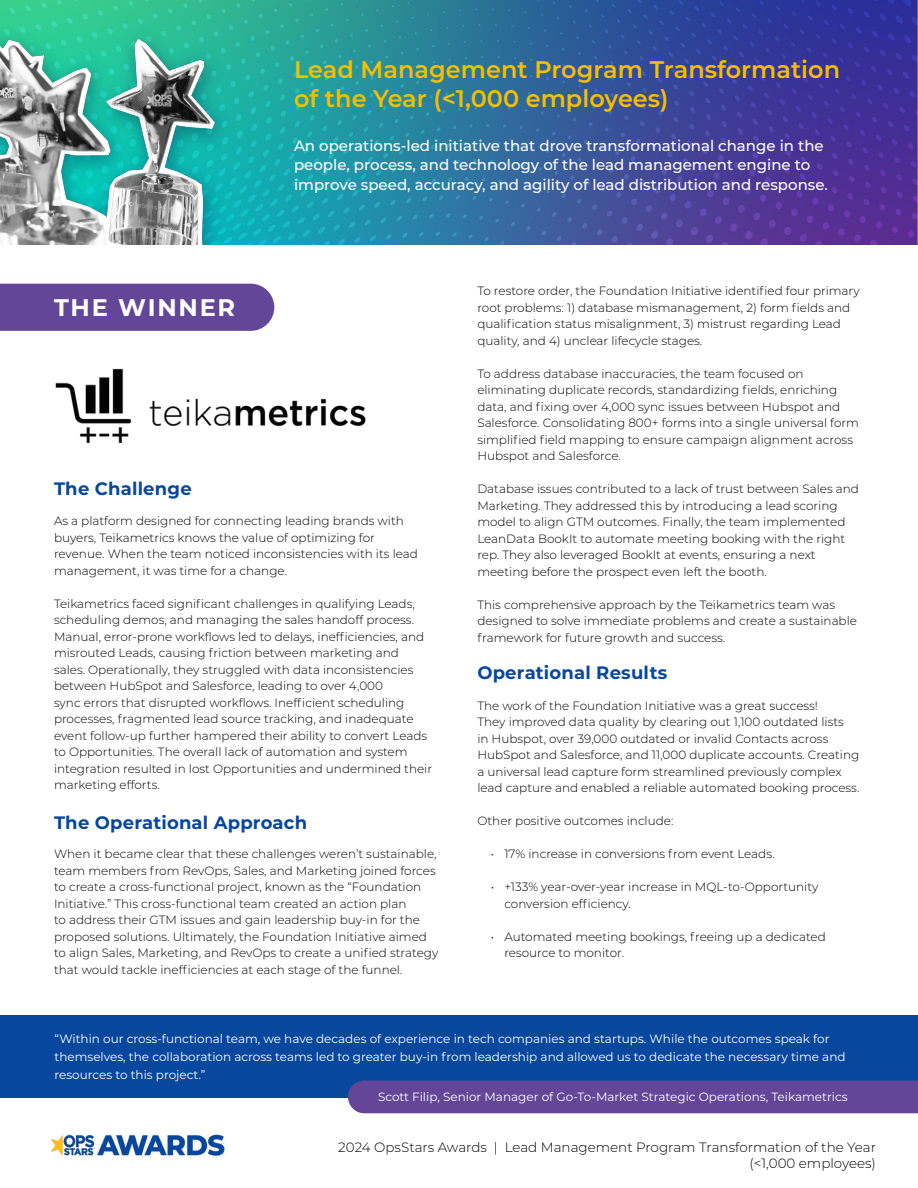
<style>
.page{position:relative;width:918px;height:1188px;background:#fff}
.page>*{position:absolute;margin:0;border:0;box-sizing:border-box;transform-origin:0 0}
.t1{font:600 24px/28.8px "Montserrat";color:#f5be00}
.t2{font:700 24px "Montserrat";letter-spacing:.075em;color:#fff}
.t3{font:700 18px "Montserrat";letter-spacing:.01em;color:#07479d}
.t4{font:500 15px/19.5px "Montserrat";color:#fff}
.t5{font:300 13.5px/16.2px "Montserrat";color:#000;text-align:right}
.t6{font:300 12px/16.5px "Montserrat";color:#000}
.t7{font:12px/18px "Montserrat";color:#fff}
</style>
<div class="page">
<img style="left:0;top:0;width:918px;height:244px">
<img style="left:51px;top:1134px;width:174px;height:22px">
<img style="left:0;top:16px;width:242px;height:228px">
<div style="left:0;top:284px;width:274px;height:47px;background:#644698"></div>
<div style="left:0;top:1015px;width:918px;height:83px;background:#07479d"></div>
<div style="left:348px;top:1081px;width:570px;height:32px;background:#644698"></div>
<img style="left:55px;top:368px;width:311px;height:76px">
<h1 class="t1" style="left:294px;top:54px;width:548px">Lead Management Program Transformation of the Year (&lt;1,000 employees)</h1>
<p class="t4" style="left:294px;top:135px;width:536px">An operations-led initiative that drove transformational change in the people, process, and technology of the lead management engine to improve speed, accuracy, and agility of lead distribution and response.</p>
<h1 class="t2" style="left:54px;top:290px;width:183px">THE WINNER</h1>
<h2 class="t3" style="left:54px;top:476px;width:139px">The Challenge</h2>
<p class="t6" style="left:54px;top:513px;width:365px">As a platform designed for connecting leading brands with buyers, Teikametrics knows the value of optimizing for revenue. When the team noticed inconsistencies with its lead management, it was time for a change.</p>
<p class="t6" style="left:54px;top:595px;width:380px">Teikametrics faced significant challenges in qualifying Leads, scheduling demos, and managing the sales handoff process.<br>Manual, error-prone workflows led to delays, inefficiencies, and misrouted Leads, causing friction between marketing and sales. Operationally, they struggled with data inconsistencies between HubSpot and Salesforce, leading to over 4,000<br>sync errors that disrupted workflows. Inefficient scheduling processes, fragmented lead source tracking, and inadequate event follow-up further hampered their ability to convert Leads to Opportunities. The overall lack of automation and system integration resulted in lost Opportunities and undermined their marketing efforts.</p>
<h2 class="t3" style="left:54px;top:810px;width:255px">The Operational Approach</h2>
<p class="t6" style="left:54px;top:845px;width:386px">When it became clear that these challenges weren’t sustainable, team members from RevOps, Sales, and Marketing joined forces to create a cross-functional project, known as the “Foundation Initiative.” This cross-functional team created an action plan<br>to address their GTM issues and gain leadership buy-in for the proposed solutions. Ultimately, the Foundation Initiative aimed to align Sales, Marketing, and RevOps to create a unified strategy that would tackle inefficiencies at each stage of the funnel.</p>
<p class="t6" style="left:477px;top:282px;width:384px">To restore order, the Foundation Initiative identified four primary root problems: 1) database mismanagement, 2) form fields and qualification status misalignment, 3) mistrust regarding Lead quality, and 4) unclear lifecycle stages.</p>
<p class="t6" style="left:477px;top:365px;width:383px">To address database inaccuracies, the team focused on eliminating duplicate records, standardizing fields, enriching data, and fixing over 4,000 sync issues between Hubspot and Salesforce. Consolidating 800+ forms into a single universal form simplified field mapping to ensure campaign alignment across Hubspot and Salesforce.</p>
<p class="t6" style="left:477px;top:480px;width:383px">Database issues contributed to a lack of trust between Sales and Marketing. They addressed this by introducing a lead scoring model to align GTM outcomes. Finally, the team implemented LeanData BookIt to automate meeting booking with the right rep. They also leveraged BookIt at events, ensuring a next meeting before the prospect even left the booth.</p>
<p class="t6" style="left:477px;top:596px;width:381px">This comprehensive approach by the Teikametrics team was designed to solve immediate problems and create a sustainable framework for future growth and success.</p>
<h2 class="t3" style="left:477px;top:660px;width:192px">Operational Results</h2>
<p class="t6" style="left:477px;top:697px;width:384px">The work of the Foundation Initiative was a great success!<br>They improved data quality by clearing out 1,100 outdated lists<br>in Hubspot, over 39,000 outdated or invalid Contacts across HubSpot and Salesforce, and 11,000 duplicate accounts. Creating a universal lead capture form streamlined previously complex lead capture and enabled a reliable automated booking process.</p>
<p class="t6" style="left:477px;top:813px;width:198px">Other positive outcomes include:</p>
<p class="t6" style="left:491px;top:846px;width:285px">• 17% increase in conversions from event Leads.</p>
<p class="t6" style="left:504px;top:879px;width:316px;text-indent:-14px">• +133% year-over-year increase in MQL-to-Opportunity conversion efficiency.</p>
<p class="t6" style="left:504px;top:928px;width:323px;text-indent:-14px">• Automated meeting bookings, freeing up a dedicated resource to monitor.</p>
<p class="t7" style="left:54px;top:1029px;width:793px">“Within our cross-functional team, we have decades of experience in tech companies and startups. While the outcomes speak for themselves, the collaboration across teams led to greater buy-in from leadership and allowed us to dedicate the necessary time and resources to this project.”</p>
<p class="t7" style="left:378px;top:1088px;width:471px">Scott Filip, Senior Manager of Go-To-Market Strategic Operations, Teikametrics</p>
<p class="t5" style="left:338px;top:1138px;width:539px">2024 OpsStars Awards | Lead Management Program Transformation of the Year (&lt;1,000 employees)</p>
</div>
